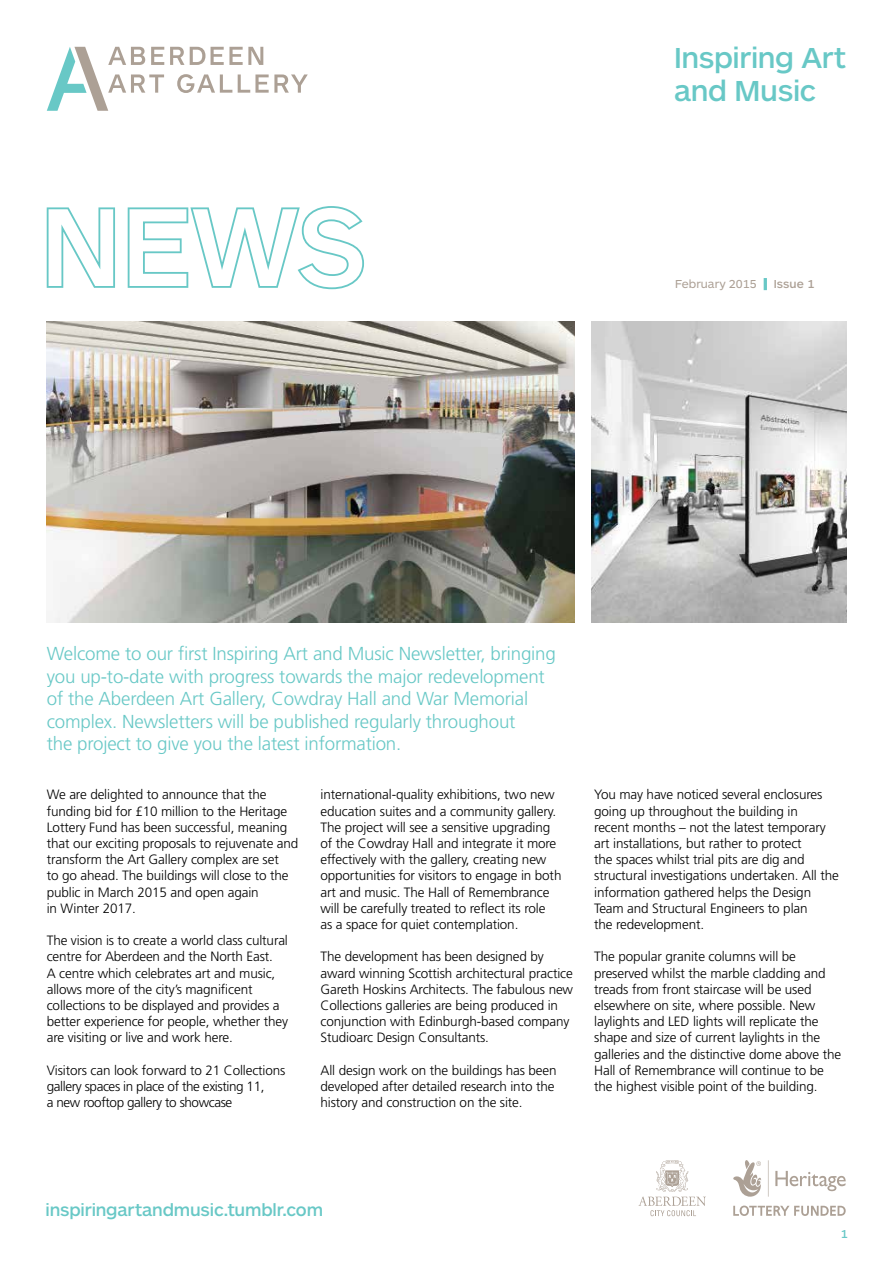
<style>
.page{position:relative;width:893px;height:1263px;background:#fff}
.page>*{position:absolute;margin:0;border:0;box-sizing:border-box;transform-origin:0 0}
.t1{font:500 115.05px "ARS Maquette Tr";color:#fff}
.t2{font:500 30px/33px "ARS Maquette Tr";letter-spacing:-.015em;color:#68c8c6}
.t3{font:300 18.75px/22.5px "Frutiger LT Std";letter-spacing:-.01em;color:#68c8c6}
.t4{font:500 18px "ARS Maquette Tr";letter-spacing:-.01em;color:#68c8c6}
.t5{font:300 13.5px/16.2px "Frutiger LT Std";letter-spacing:-.01em;color:#000}
.t6{font:300 13.5px/16.2px "Frutiger LT Std";letter-spacing:-.03em;color:#000}
.t7{font:12px "ARS Maquette Tr";color:#aca095}
.t8{font:500 12px "ARS Maquette Tr";color:#68c8c6}
.s1{font-weight:500;color:#68c8c6}
.s2{font-weight:500}
</style>
<div class="page">
<svg style="left:764px;top:278px;width:3px;height:12px"></svg>
<svg style="left:46px;top:207px;width:69px;height:81px"></svg>
<svg style="left:127px;top:206px;width:237px;height:84px"></svg>
<img style="left:47px;top:321px;width:527px;height:301px">
<svg style="left:170px;top:47px;width:14px;height:18px"></svg>
<svg style="left:190px;top:47px;width:15px;height:18px"></svg>
<svg style="left:211px;top:47px;width:52px;height:18px"></svg>
<svg style="left:47px;top:47px;width:117px;height:64px"></svg>
<svg style="left:177px;top:74px;width:55px;height:19px"></svg>
<svg style="left:238px;top:74px;width:70px;height:19px"></svg>
<svg style="left:733px;top:1160px;width:113px;height:56px"></svg>
<svg style="left:638px;top:1160px;width:68px;height:56px"></svg>
<img style="left:591px;top:321px;width:255px;height:301px">
<h1 class="t1" style="left:40px;top:186px;width:328px">NEWS</h1>
<h2 class="t2" style="left:674px;top:41px;width:174px">Inspiring Art and Music</h2>
<p class="t7" style="left:675px;top:277px;width:141px">February 2015 <span class="s1">|</span> <span class="s2">Issue 1</span></p>
<p class="t3" style="left:47px;top:643px;width:511px">Welcome to our first Inspiring Art and Music Newsletter, bringing you up-to-date with progress towards the major redevelopment of the Aberdeen Art Gallery, Cowdray Hall and War Memorial complex. Newsletters will be published regularly throughout<br>the project to give you the latest information.</p>
<p class="t5" style="left:47px;top:787px;width:253px">We are delighted to announce that the funding bid for £10 million to the Heritage Lottery Fund has been successful, meaning that our exciting proposals to rejuvenate and transform the Art Gallery complex are set<br>to go ahead. The buildings will close to the public in March 2015 and open again<br>in Winter 2017.</p>
<p class="t5" style="left:47px;top:933px;width:243px">The vision is to create a world class cultural centre for Aberdeen and the North East.<br>A centre which celebrates art and music, allows more of the city’s magnificent collections to be displayed and provides a better experience for people, whether they are visiting or live and work here.</p>
<p class="t6" style="left:47px;top:1062px;width:240px">Visitors can look forward to 21 Collections gallery spaces in place of the existing 11,<br>a new rooftop gallery to showcase</p>
<p class="t5" style="left:320px;top:787px;width:243px">international-quality exhibitions, two new education suites and a community gallery.<br>The project will see a sensitive upgrading of the Cowdray Hall and integrate it more effectively with the gallery, creating new opportunities for visitors to engage in both art and music. The Hall of Remembrance will be carefully treated to reflect its role<br>as a space for quiet contemplation.</p>
<p class="t5" style="left:320px;top:949px;width:254px">The development has been designed by award winning Scottish architectural practice Gareth Hoskins Architects. The fabulous new Collections galleries are being produced in conjunction with Edinburgh-based company Studioarc Design Consultants.</p>
<p class="t5" style="left:320px;top:1062px;width:238px">All design work on the buildings has been developed after detailed research into the history and construction on the site.</p>
<p class="t5" style="left:594px;top:787px;width:246px">You may have noticed several enclosures going up throughout the building in<br>recent months – not the latest temporary art installations, but rather to protect<br>the spaces whilst trial pits are dig and structural investigations undertaken. All the information gathered helps the Design Team and Structural Engineers to plan<br>the redevelopment.</p>
<p class="t5" style="left:594px;top:949px;width:248px">The popular granite columns will be preserved whilst the marble cladding and treads from front staircase will be used elsewhere on site, where possible. New laylights and LED lights will replicate the shape and size of current laylights in the galleries and the distinctive dome above the Hall of Remembrance will continue to be the highest visible point of the building.</p>
<h3 class="t4" style="left:46px;top:1200px;width:279px">inspiringartandmusic.tumblr.com</h3>
<p class="t8" style="left:841px;top:1228px;width:9px">1</p>
</div>
